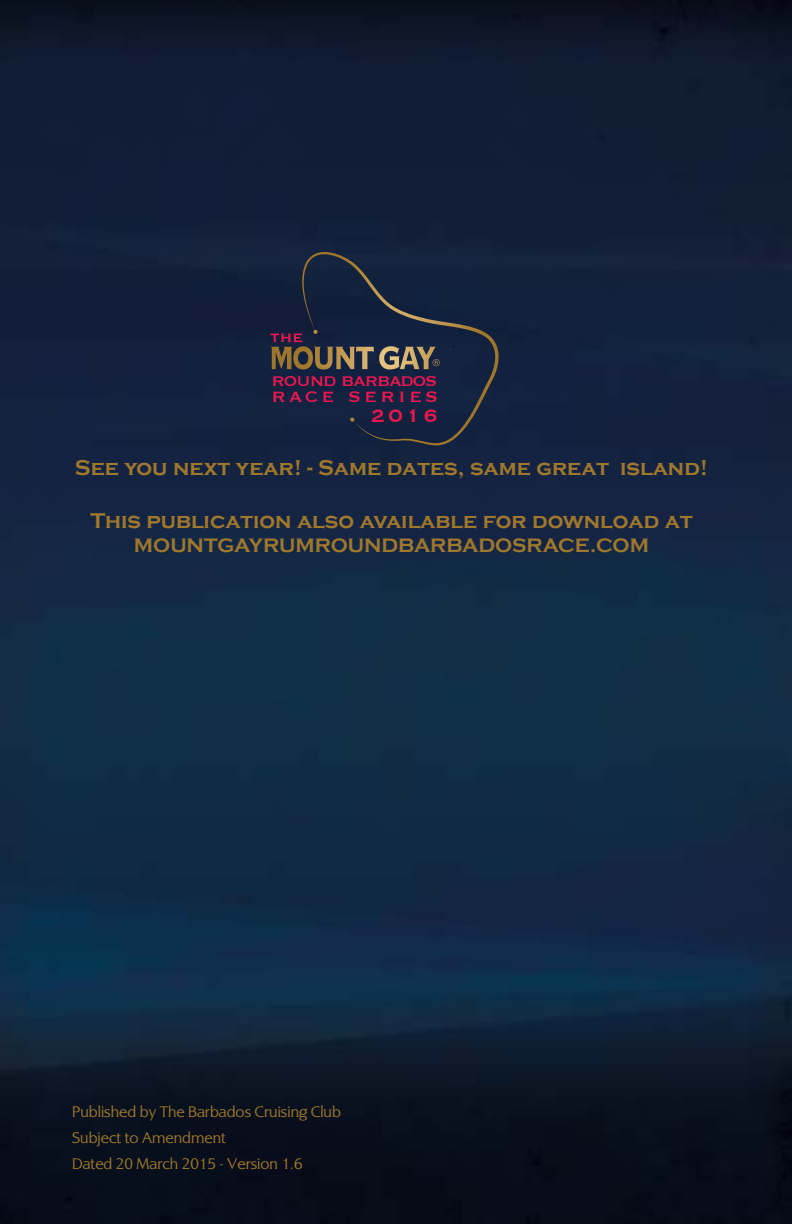
<style>
.page{position:relative;width:792px;height:1224px;background:#fff}
.page>*{position:absolute;margin:0;border:0;box-sizing:border-box;transform-origin:0 0}
.t1{font:23.6px/19.6px "Copperplate";letter-spacing:.135em;color:#ed174f;text-align:right}
.t2{font:700 22px "Copperplate Gothic";color:#a0782c}
.t3{font:22px "Copperplate";letter-spacing:-.05em;color:#ed174f}
.t4{font:700 20px "Copperplate Gothic";color:#a0782c}
.t5{font:300 16px/26px "Alexon";color:#a0782c}
</style>
<div class="page">
<img style="left:0;top:0;width:792px;height:1224px">
<svg style="left:270px;top:252px;width:229px;height:194px;background:#1e293f"></svg>
<p class="t3" style="left:271px;top:366px;width:167px">round barbados</p>
<p class="t1" style="left:271px;top:385px;width:168px">race series<br>2016</p>
<p class="t2" style="left:75px;top:455px;width:635px">See you next year! - Same dates, same great island!</p>
<p class="t2" style="left:90px;top:508px;width:604px">This publication also available for download at</p>
<p class="t4" style="left:134px;top:534px;width:298px">MountGayRumRoundBarba</p>
<p class="t4" style="left:478px;top:534px;width:169px">dosRace.com</p>
<p class="t5" style="left:72px;top:1098px;width:270px">Published by The Barbados Cruising Club<br>Subject to Amendment<br>Dated 20 March 2015 - Version 1.6</p>
</div>
